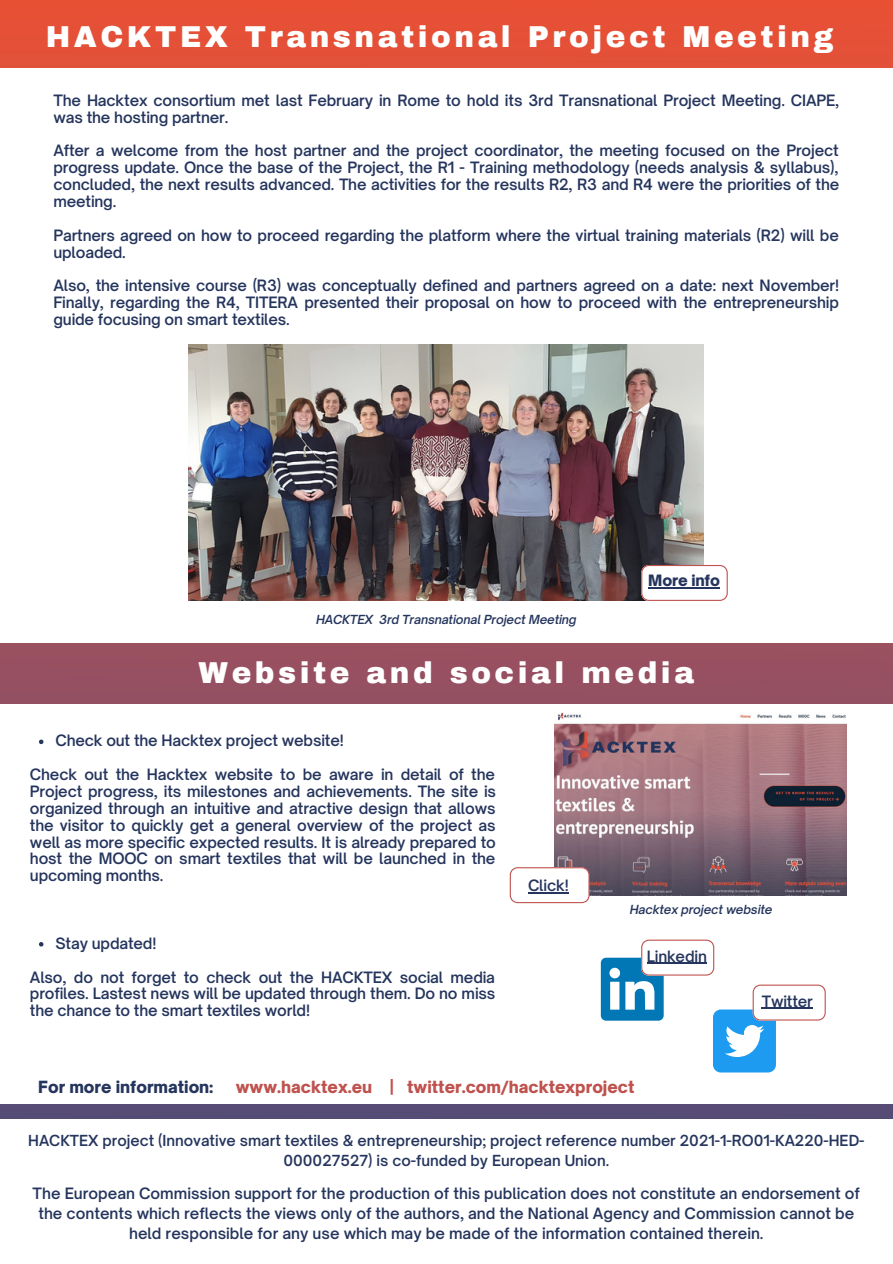
<style>
.page{position:relative;width:893px;height:1264px;background:#fff}
.page>*{position:absolute;margin:0;border:0;box-sizing:border-box;transform-origin:0 0}
.t1{font:900 29.55px "Archivo";letter-spacing:.12em;color:#fff}
.t2{font:900 16.05px "Open Sauce One";color:#bf524e}
.t3{font:900 16.05px "Open Sauce One";color:#25355d}
.t4{font:600 15px/16.8px "Open Sauce One";letter-spacing:-.01em;color:#25355d;text-align:justify}
.t5{font:900 15px "Open Sauce One";letter-spacing:-.01em;color:#25355d}
.t6{font:600 14.55px/20.2px "Open Sauce One";color:#25355d;text-align:center}
.t7{font:italic 600 12px "Open Sauce One";letter-spacing:-.01em;color:#25355d}
</style>
<div class="page">
<img style="left:0;top:0;width:892px;height:1119px">
<div style="left:0;top:68px;width:892px;height:574px;background:#fff"></div>
<div style="left:0;top:703px;width:892px;height:400px;background:#fff"></div>
<img style="left:554px;top:712px;width:292px;height:183px">
<svg style="left:509px;top:867px;width:80px;height:36px"></svg>
<img style="left:188px;top:344px;width:515px;height:256px">
<svg style="left:641px;top:565px;width:86px;height:36px"></svg>
<div style="left:713px;top:1009px;width:62px;height:63px;background:#1d9bf0;border-radius:8px"></div>
<svg style="left:724px;top:984px;width:101px;height:72px"></svg>
<svg style="left:600px;top:939px;width:114px;height:81px"></svg>
<svg style="left:39px;top:739px;width:4px;height:5px"></svg>
<svg style="left:39px;top:942px;width:4px;height:4px"></svg>
<hr style="left:528px;top:892px;width:40px;height:1px;background:#25355d">
<hr style="left:646px;top:962px;width:60px;height:1px;background:#25355d">
<hr style="left:648px;top:587px;width:71px;height:1px;background:#25355d">
<hr style="left:761px;top:1007px;width:51px;height:1px;background:#25355d">
<h1 class="t1" style="left:46px;top:21px;width:789px">HACKTEX Transnational Project Meeting</h1>
<p class="t4" style="left:53px;top:92px;width:787px">The Hacktex consortium met last February in Rome to hold its 3rd Transnational Project Meeting. CIAPE, was the hosting partner.</p>
<p class="t4" style="left:53px;top:142px;width:787px">After a welcome from the host partner and the project coordinator, the meeting focused on the Project progress update. Once the base of the Project, the R1 - Training methodology (needs analysis &amp; syllabus), concluded, the next results advanced. The activities for the results R2, R3 and R4 were the priorities of the meeting.</p>
<p class="t4" style="left:53px;top:227px;width:786px">Partners agreed on how to proceed regarding the platform where the virtual training materials (R2) will be uploaded.</p>
<p class="t4" style="left:53px;top:277px;width:787px">Also, the intensive course (R3) was conceptually defined and partners agreed on a date: next November!<br>Finally, regarding the R4, TITERA presented their proposal on how to proceed with the entrepreneurship guide focusing on smart textiles.</p>
<p class="t7" style="left:316px;top:612px;width:262px">HACKTEX 3rd Transnational Project Meeting</p>
<p class="t5" style="left:648px;top:571px;width:73px">More info</p>
<h1 class="t1" style="left:198px;top:657px;width:497px">Website and social media</h1>
<p class="t4" style="left:55px;top:732px;width:290px">Check out the Hacktex project website!</p>
<p class="t4" style="left:30px;top:766px;width:467px">Check out the Hacktex website to be aware in detail of the Project progress, its milestones and achievements. The site is organized through an intuitive and atractive design that allows the visitor to quickly get a general overview of the project as well as more specific expected results. It is already prepared to host the MOOC on smart textiles that will be launched in the upcoming months.</p>
<p class="t4" style="left:55px;top:934px;width:102px">Stay updated!</p>
<p class="t4" style="left:30px;top:968px;width:467px">Also, do not forget to check out the HACKTEX social media profiles. Lastest news will be updated through them. Do no miss the chance to the smart textiles world!</p>
<p class="t4" style="left:528px;top:876px;width:42px">Click!</p>
<p class="t7" style="left:629px;top:902px;width:144px">Hacktex project website</p>
<p class="t4" style="left:646px;top:947px;width:62px">Linkedin</p>
<p class="t4" style="left:761px;top:992px;width:53px">Twitter</p>
<p class="t3" style="left:38px;top:1077px;width:177px">For more information:</p>
<p class="t2" style="left:236px;top:1077px;width:400px">www.hacktex.eu | twitter.com/hacktexproject</p>
<p class="t6" style="left:28px;top:1130px;width:837px">HACKTEX project (Innovative smart textiles &amp; entrepreneurship; project reference number 2021-1-RO01-KA220-HED-<br>000027527) is co-funded by European Union.</p>
<p class="t4" style="left:33px;top:1183px;width:828px;line-height:20.2px;text-align:center">The European Commission support for the production of this publication does not constitute an endorsement of the contents which reflects the views only of the authors, and the National Agency and Commission cannot be held responsible for any use which may be made of the information contained therein.</p>
</div>
